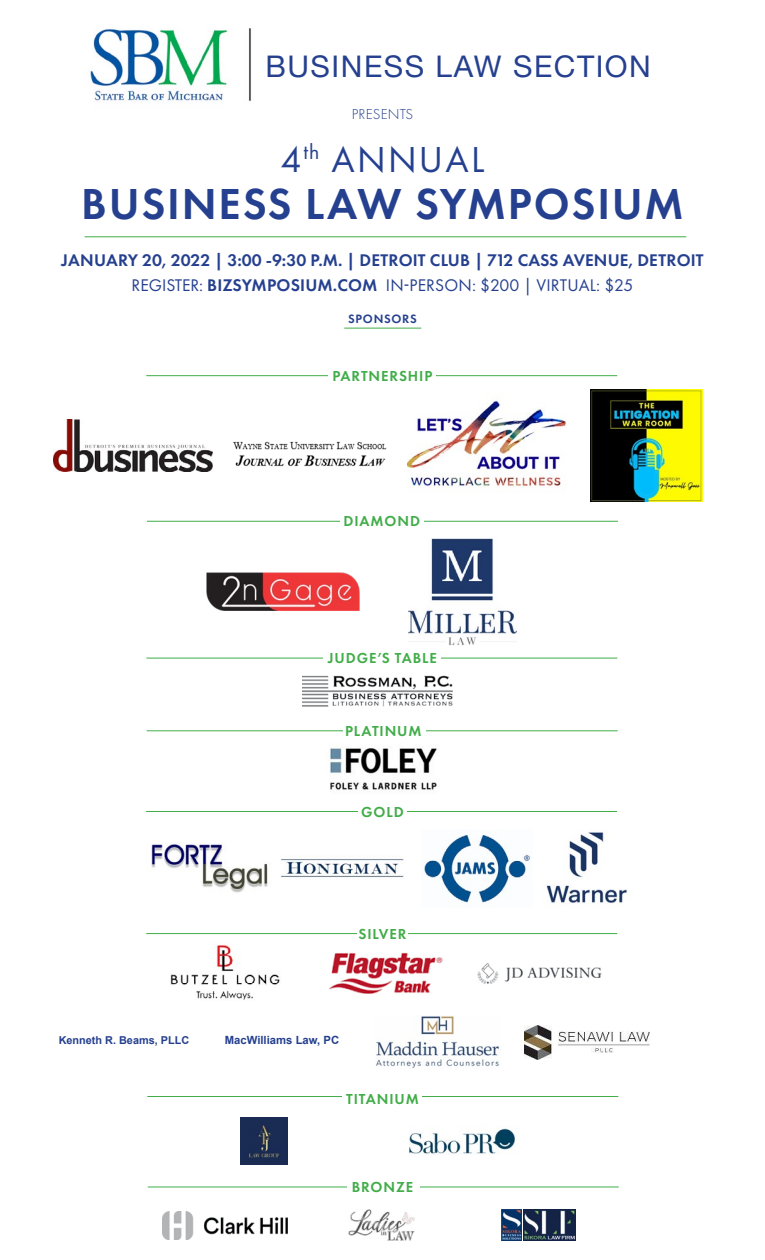
<style>
.page{position:relative;width:765px;height:1260px;background:#fff}
.page>*{position:absolute;margin:0;border:0;box-sizing:border-box;transform-origin:0 0}
.t1{font:600 45px "Futura PT";letter-spacing:.04em;color:#25408f}
.t2{font:37.5px "Futura PT";letter-spacing:.06em;color:#25408f}
.t3{font:30px "Helvetica Neue LT Std";letter-spacing:.05em;color:#25408f}
.t4{font:600 17.5px/25px "Futura PT";letter-spacing:.01em;color:#25408f;text-align:center}
.t5{font:600 15px "Futura PT";letter-spacing:.06em;color:#41ad49}
.t6{font:300 15px "Futura PT";letter-spacing:.01em;color:#25408f}
.t7{font:600 12.5px "Futura PT";letter-spacing:.06em;color:#25408f}
.t8{font:700 11.25px "Arial";color:#25408f}
.t9{font:700 10.88px "Arial";color:#25408f}
.s1{font-weight:400}
</style>
<div class="page">
<hr style="left:85px;top:236px;width:601px;height:1px;background:#41ad49">
<hr style="left:344px;top:328px;width:77px;height:1px;background:#41ad49">
<hr style="left:148px;top:1187px;width:471px;height:1px;background:#41ad49">
<div style="left:347px;top:1183px;width:73px;height:8px;background:#fff"></div>
<hr style="left:147px;top:1096px;width:471px;height:1px;background:#41ad49">
<div style="left:342px;top:1092px;width:80px;height:9px;background:#fff"></div>
<hr style="left:146px;top:933px;width:471px;height:1px;background:#41ad49">
<div style="left:357px;top:929px;width:51px;height:9px;background:#fff"></div>
<hr style="left:146px;top:658px;width:471px;height:1px;background:#41ad49">
<div style="left:323px;top:654px;width:117px;height:8px;background:#fff"></div>
<img style="left:207px;top:573px;width:153px;height:38px">
<img style="left:241px;top:1118px;width:47px;height:47px">
<img style="left:408px;top:538px;width:108px;height:107px">
<img style="left:303px;top:675px;width:150px;height:32px">
<img style="left:329px;top:747px;width:108px;height:43px">
<img style="left:151px;top:844px;width:117px;height:49px">
<img style="left:281px;top:859px;width:123px;height:19px">
<img style="left:421px;top:834px;width:109px;height:69px">
<img style="left:546px;top:832px;width:81px;height:72px">
<img style="left:170px;top:945px;width:110px;height:55px">
<img style="left:329px;top:952px;width:114px;height:42px">
<img style="left:477px;top:963px;width:125px;height:21px">
<img style="left:376px;top:1016px;width:124px;height:52px">
<img style="left:409px;top:1128px;width:106px;height:26px">
<img style="left:163px;top:1211px;width:125px;height:28px">
<img style="left:348px;top:1210px;width:67px;height:31px">
<img style="left:524px;top:1210px;width:52px;height:31px">
<img style="left:501px;top:1210px;width:21px;height:31px">
<hr style="left:147px;top:731px;width:471px;height:1px;background:#41ad49">
<div style="left:343px;top:727px;width:82px;height:8px;background:#fff"></div>
<hr style="left:147px;top:521px;width:471px;height:1px;background:#41ad49">
<div style="left:340px;top:517px;width:83px;height:9px;background:#fff"></div>
<hr style="left:146px;top:811px;width:471px;height:1px;background:#41ad49">
<div style="left:358px;top:807px;width:49px;height:9px;background:#fff"></div>
<img style="left:90px;top:29px;width:138px;height:72px">
<img style="left:249px;top:28px;width:2px;height:73px">
<hr style="left:146px;top:375px;width:471px;height:1px;background:#41ad49">
<div style="left:328px;top:372px;width:108px;height:8px;background:#fff"></div>
<img style="left:233px;top:441px;width:154px;height:26px">
<img style="left:590px;top:389px;width:112px;height:113px">
<img style="left:54px;top:419px;width:159px;height:53px">
<img style="left:407px;top:400px;width:159px;height:87px">
<img style="left:525px;top:1025px;width:125px;height:35px">
<h3 class="t3" style="left:265px;top:49px;width:387px">BUSINESS LAW SECTION</h3>
<p class="t6" style="left:352px;top:106px;width:63px">PRESENTS</p>
<h2 class="t2" style="left:280px;top:137px;width:206px">4<sup>th</sup> ANNUAL</h2>
<h1 class="t1" style="left:81px;top:176px;width:604px">BUSINESS LAW SYMPOSIUM</h1>
<p class="t4" style="left:61px;top:248px;width:644px">JANUARY 20, 2022 | 3:00 -9:30 P.M. | DETROIT CLUB | 712 CASS AVENUE, DETROIT<br><span class="s1">REGISTER:</span> BIZSYMPOSIUM.COM <span class="s1">IN-PERSON: $200 | VIRTUAL: $25</span></p>
<p class="t7" style="left:348px;top:311px;width:70px">SPONSORS</p>
<p class="t5" style="left:333px;top:366px;width:101px">PARTNERSHIP</p>
<p class="t5" style="left:344px;top:512px;width:78px">DIAMOND</p>
<p class="t5" style="left:328px;top:649px;width:111px">JUDGE’S TABLE</p>
<p class="t5" style="left:345px;top:722px;width:78px">PLATINUM</p>
<p class="t5" style="left:361px;top:802px;width:44px">GOLD</p>
<p class="t5" style="left:359px;top:924px;width:49px">SILVER</p>
<p class="t9" style="left:59px;top:1033px;width:132px">Kenneth R. Beams, PLLC</p>
<p class="t8" style="left:225px;top:1032px;width:116px">MacWilliams Law, PC</p>
<p class="t5" style="left:346px;top:1089px;width:74px">TITANIUM</p>
<p class="t5" style="left:352px;top:1178px;width:63px">BRONZE</p>
</div>
